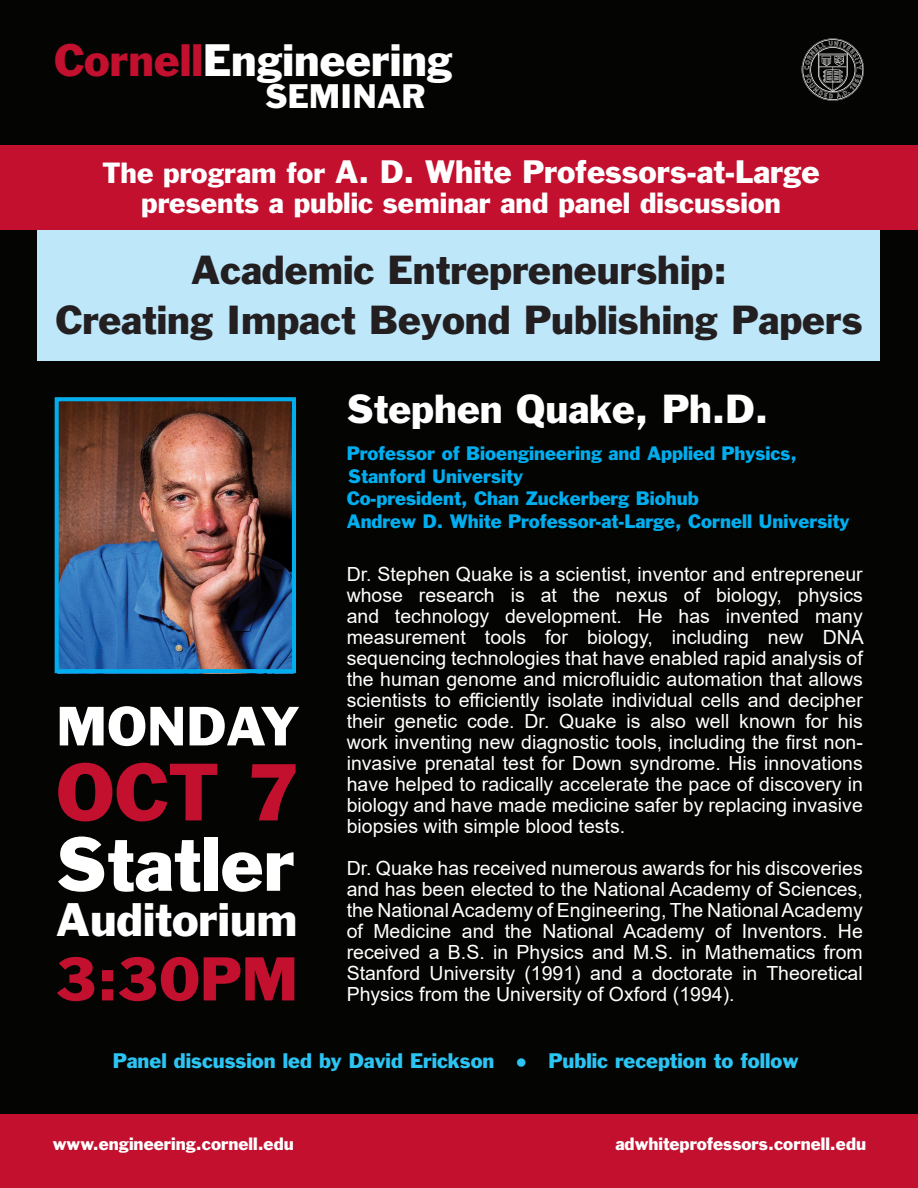
<style>
.page{position:relative;width:918px;height:1188px;background:#040503}
.page>*{position:absolute;margin:0;border:0;box-sizing:border-box;transform-origin:0 0}
.t1{font:75px "Franklin Gothic Std";color:#c3102f}
.t2{font:70.5px "Franklin Gothic Std";color:#fff}
.t3{font:57px "Franklin Gothic Std";color:#c3102f}
.t4{font:51px "Franklin Gothic Std";color:#fff}
.t5{font:43.5px "Franklin Gothic Std";color:#fff}
.t6{font:42px "Franklin Gothic Std";color:#fff}
.t7{font:37.5px/49.5px "Franklin Gothic Std";color:#231f20;text-align:center}
.t8{font:37.5px "Franklin Gothic Std";color:#fff}
.t9{font:31.5px "Franklin Gothic Std";color:#fff}
.t10{font:30px "Franklin Gothic Std";color:#fff}
.t11{font:27px "Franklin Gothic Std";color:#fff}
.t12{font:19.5px/21px "Arial";color:#fff;text-align:justify}
.t13{font:19.5px "Franklin Gothic Std";color:#2bc4f3}
.t14{font:18px/22.5px "Franklin Gothic Std";color:#00aeef}
.t15{font:16.5px "Franklin Gothic Std";color:#fff}
.s1{color:#c3102f}
.s2{font-size:27px}
.s3{font-family:"Arial"}
</style>
<div class="page">
<div style="left:38px;top:194px;width:842px;height:167px;background:#bee7fa"></div>
<img style="left:60px;top:402px;width:231px;height:266px">
<div style="left:0;top:1115px;width:918px;height:73px;background:#c3102f"></div>
<svg style="left:802px;top:38px;width:62px;height:63px"></svg>
<div style="left:0;top:145px;width:918px;height:84px;background:#c3102f"></div>
<div style="left:55px;top:397px;width:241px;height:276px;border:4px solid #00aeef"></div>
<p class="t6" style="left:54px;top:33px;width:400px"><span class="s1">Cornell</span>Engineering</p>
<p class="t9" style="left:265px;top:76px;width:163px">SEMINAR</p>
<p class="t10" style="left:103px;top:153px;width:719px"><span class="s2">The program for</span> A. D. White Professors-at-Large</p>
<p class="t11" style="left:141px;top:186px;width:641px">presents a public seminar and panel discussion</p>
<p class="t7" style="left:55px;top:245px;width:809px">Academic Entrepreneurship:<br>Creating Impact Beyond Publishing Papers</p>
<p class="t4" style="left:56px;top:694px;width:245px">MONDAY</p>
<p class="t1" style="left:56px;top:744px;width:245px">OCT 7</p>
<p class="t2" style="left:56px;top:819px;width:240px">Statler</p>
<p class="t5" style="left:56px;top:892px;width:243px">Auditorium</p>
<p class="t3" style="left:56px;top:943px;width:244px">3:30PM</p>
<p class="t8" style="left:347px;top:385px;width:423px">Stephen Quake, Ph.D.</p>
<p class="t14" style="left:347px;top:442px;width:452px">Professor of Bioengineering and Applied Physics,<br>Stanford University</p>
<p class="t14" style="left:347px;top:487px;width:354px">Co-president, Chan Zuckerberg Biohub</p>
<p class="t14" style="left:347px;top:509px;width:504px">Andrew D. White Professor-at-Large, Cornell University</p>
<p class="t12" style="left:347px;top:564px;width:519px">Dr. Stephen Quake is a scientist, inventor and entrepreneur whose research is at the nexus of biology, physics and technology development. He has invented many measurement tools for biology, including new DNA sequencing technologies that have enabled rapid analysis of the human genome and microfluidic automation that allows scientists to efficiently isolate individual cells and decipher their genetic code. Dr. Quake is also well known for his work inventing new diagnostic tools, including the first non&shy;invasive prenatal test for Down syndrome. His innovations have helped to radically accelerate the pace of discovery in biology and have made medicine safer by replacing invasive biopsies with simple blood tests.</p>
<p class="t12" style="left:347px;top:858px;width:518px">Dr. Quake has received numerous awards for his discoveries and has been elected to the National Academy of Sciences, the National Academy of Engineering, The National Academy of Medicine and the National Academy of Inventors. He received a B.S. in Physics and M.S. in Mathematics from Stanford University (1991) and a doctorate in Theoretical Physics from the University of Oxford (1994).</p>
<p class="t13" style="left:113px;top:1048px;width:688px">Panel discussion led by David Erickson <span class="s3">●</span> Public reception to follow</p>
<p class="t15" style="left:53px;top:1133px;width:243px">www.engineering.cornell.edu</p>
<p class="t15" style="left:615px;top:1133px;width:252px">adwhiteprofessors.cornell.edu</p>
</div>
